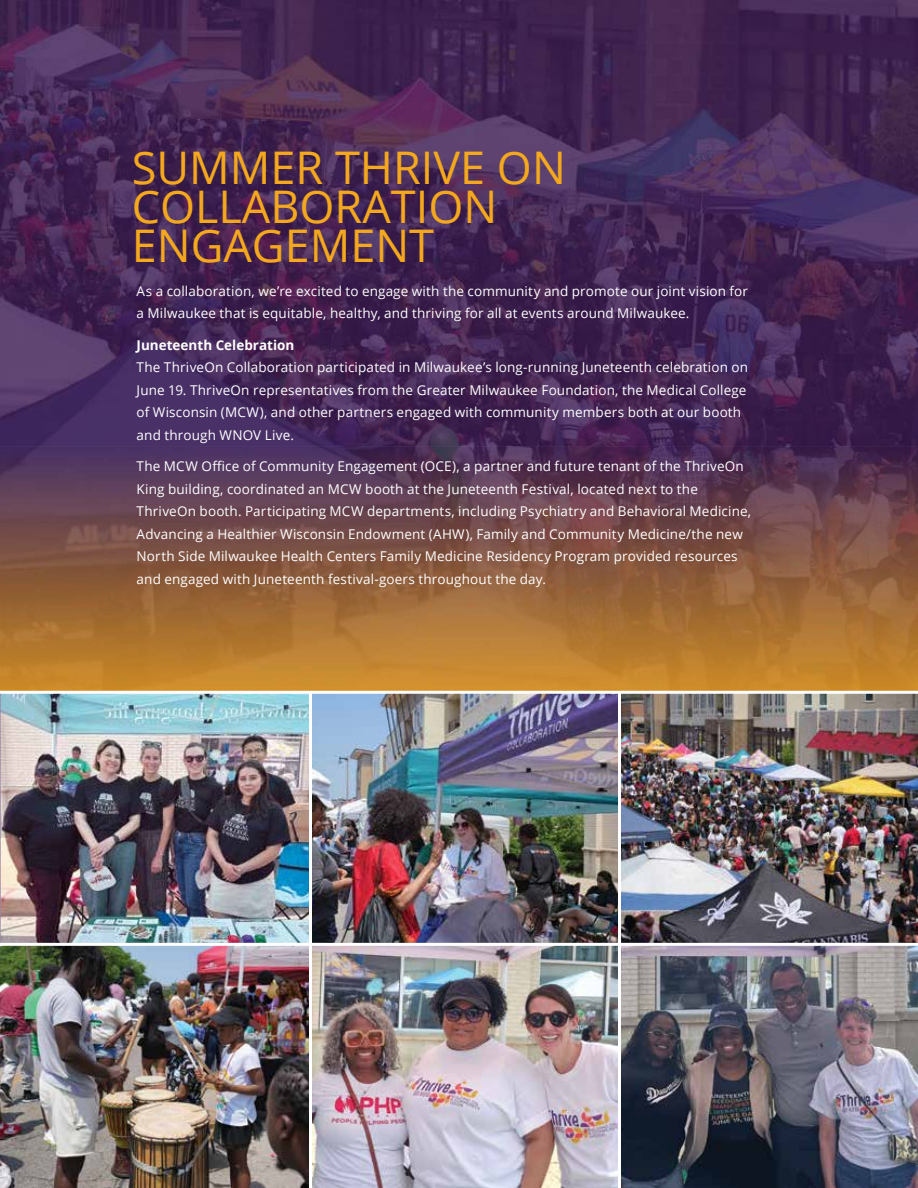
<style>
.page{position:relative;width:918px;height:1188px;background:#fff}
.page>*{position:absolute;margin:0;border:0;box-sizing:border-box;transform-origin:0 0}
.t1{font:45px/39px "Open Sans";color:#f4a81d}
.t2{font:13.5px/22.5px "Open Sans";letter-spacing:.01em;color:#fff}
.t3{font:700 13.5px "Open Sans";color:#fff}
</style>
<div class="page">
<img style="left:0;top:697px;width:1px;height:491px">
<img style="left:0;top:0;width:918px;height:446px">
<img style="left:1px;top:694px;width:917px;height:253px">
<img style="left:621px;top:946px;width:297px;height:242px">
<img style="left:1px;top:946px;width:616px;height:242px">
<img style="left:51px;top:495px;width:867px;height:195px">
<img style="left:0;top:446px;width:918px;height:49px">
<img style="left:0;top:495px;width:51px;height:196px">
<img style="left:51px;top:690px;width:867px;height:1px">
<img style="left:0;top:586px;width:1px;height:105px">
<hr style="left:0;top:943px;width:918px;height:3px;background:#fff">
<hr style="left:309px;top:692px;width:3px;height:496px;background:#fff">
<hr style="left:618px;top:692px;width:3px;height:496px;background:#fff">
<h1 class="t1" style="left:132px;top:147px;width:436px">SUMMER THRIVE ON<br>COLLABORATION<br>ENGAGEMENT</h1>
<p class="t2" style="left:137px;top:279px;width:613px">As a collaboration, we’re excited to engage with the community and promote our joint vision for a Milwaukee that is equitable, healthy, and thriving for all at events around Milwaukee.</p>
<p class="t3" style="left:137px;top:336px;width:159px">Juneteenth Celebration</p>
<p class="t2" style="left:137px;top:356px;width:613px">The ThriveOn Collaboration participated in Milwaukee’s long-running Juneteenth celebration on June 19. ThriveOn representatives from the Greater Milwaukee Foundation, the Medical College of Wisconsin (MCW), and other partners engaged with community members both at our booth and through WNOV Live.</p>
<p class="t2" style="left:137px;top:455px;width:616px">The MCW Office of Community Engagement (OCE), a partner and future tenant of the ThriveOn King building, coordinated an MCW booth at the Juneteenth Festival, located next to the ThriveOn booth. Participating MCW departments, including Psychiatry and Behavioral Medicine, Advancing a Healthier Wisconsin Endowment (AHW), Family and Community Medicine/the new North Side Milwaukee Health Centers Family Medicine Residency Program provided resources and engaged with Juneteenth festival-goers throughout the day.</p>
</div>
